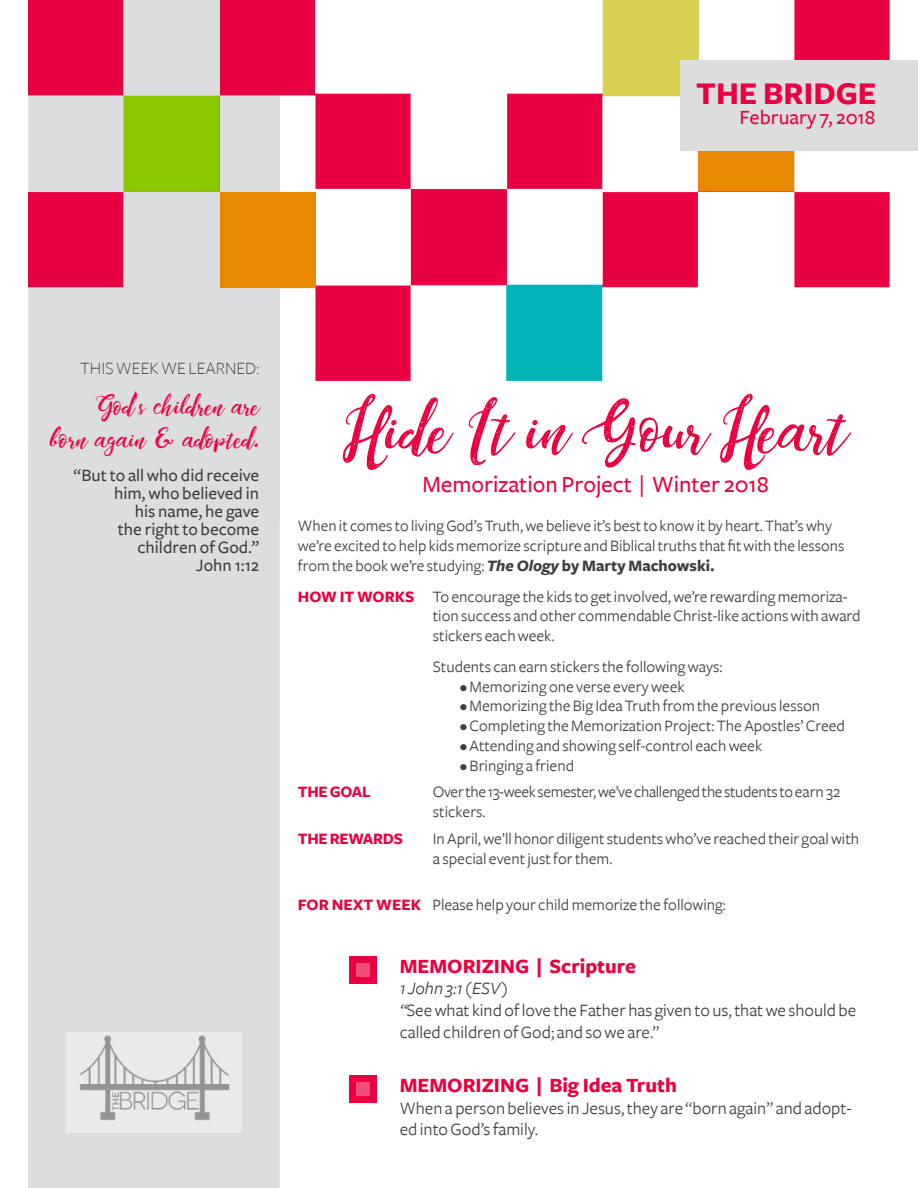
<style>
.page{position:relative;width:918px;height:1188px;background:#fff}
.page>*{position:absolute;margin:0;border:0;box-sizing:border-box;transform-origin:0 0}
.t1{font:72px "Dandeleon Vintage Demo";color:#e90040}
.t2{font:700 32.85px "Freight Sans";color:#e90040}
.t3{font:28.5px "Dandeleon Vintage Demo";color:#e90040}
.t4{font:500 24px "Freight Sans";color:#e90040}
.t5{font:700 21px "Freight Sans";color:#e90040}
.t6{font:500 21px "Freight Sans";color:#e90040}
.t7{font:18px/21.6px "Freight Sans";color:#3e3e3f}
.t8{font:500 18px/18px "Freight Sans";color:#3e3e3f;text-align:right}
.t9{font:18px "Freight Sans Light SC";color:#3e3e3f}
.t10{font:16.5px/19.8px "Freight Sans";color:#3e3e3f}
.t11{font:16.5px/19.8px "Freight Sans";letter-spacing:-.02em;color:#3e3e3f}
.t12{font:700 16.5px "Freight Sans";letter-spacing:-.02em;color:#e90040}
.s1{font-weight:700;font-style:italic}
.s2{font-weight:700}
.s3{font-family:"Freight Sans Bold SC";color:#e90040}
.s4{font-weight:700;color:#e90040}
.s5{font-style:italic}
</style>
<div class="page">
<div style="left:28px;top:473px;width:252px;height:715px;background:#dcdddf"></div>
<img style="left:28px;top:0;width:862px;height:473px">
<div style="left:681px;top:60px;width:237px;height:91px;background:#dcdddf"></div>
<img style="left:67px;top:1032px;width:175px;height:101px">
<div style="left:349px;top:956px;width:28px;height:27px;background:#e90040"></div>
<div style="left:356px;top:963px;width:14px;height:13px;background:#f04d79"></div>
<div style="left:349px;top:1075px;width:28px;height:28px;background:#e90040"></div>
<div style="left:356px;top:1082px;width:14px;height:14px;background:#f04d79"></div>
<p class="t2" style="left:696px;top:75px;width:182px">THE BRIDGE</p>
<p class="t6" style="left:739px;top:106px;width:138px">February 7, 2018</p>
<p class="t9" style="left:80px;top:359px;width:180px">THIS WEEK WE LEARNED:</p>
<p class="t3" style="left:94px;top:389px;width:167px">God's children are</p>
<p class="t3" style="left:50px;top:422px;width:210px">born again &amp; adopted.</p>
<p class="t8" style="left:74px;top:467px;width:187px">“But to all who did receive him, who believed in</p>
<p class="t8" style="left:135px;top:503px;width:126px">his name, he gave</p>
<p class="t8" style="left:118px;top:521px;width:143px">the right to become</p>
<p class="t8" style="left:137px;top:539px;width:123px">children of God.”</p>
<p class="t8" style="left:196px;top:557px;width:64px">John 1:12</p>
<p class="t1" style="left:343px;top:387px;width:505px">Hide It in Your Heart</p>
<p class="t4" style="left:422px;top:471px;width:348px">Memorization Project | Winter 2018</p>
<p class="t10" style="left:298px;top:517px;width:548px">When it comes to living God’s Truth, we believe it’s best to know it by heart. That’s why we’re excited to help kids memorize scripture and Biblical truths that fit with the lessons from the book we’re studying: <span class="s1">The Ology</span> <span class="s2">by Marty Machowski.</span></p>
<p class="t10" style="left:433px;top:587px;width:429px;text-indent:-135px"><span class="s3">HOW IT WORKS</span> To encourage the kids to get involved, we’re rewarding memoriza&shy;tion success and other commendable Christ-like actions with award stickers each week.</p>
<p class="t10" style="left:433px;top:657px;width:291px">Students can earn stickers the following ways:</p>
<p class="t10" style="left:460px;top:677px;width:226px">• Memorizing one verse every week</p>
<p class="t10" style="left:460px;top:697px;width:362px">• Memorizing the Big Idea Truth from the previous lesson</p>
<p class="t10" style="left:460px;top:716px;width:387px">• Completing the Memorization Project: The Apostles’ Creed</p>
<p class="t10" style="left:460px;top:736px;width:304px">• Attending and showing self-control each week</p>
<p class="t10" style="left:460px;top:756px;width:116px">• Bringing a friend</p>
<p class="t12" style="left:298px;top:783px;width:74px">THE GOAL</p>
<p class="t11" style="left:433px;top:782px;width:409px">Over the 13-week semester, we’ve challenged the students to earn 32 stickers.</p>
<p class="t12" style="left:298px;top:830px;width:107px">THE REWARDS</p>
<p class="t10" style="left:433px;top:829px;width:428px">In April, we’ll honor diligent students who’ve reached their goal with a special event just for them.</p>
<p class="t10" style="left:298px;top:895px;width:430px"><span class="s4">FOR NEXT WEEK</span> Please help your child memorize the following:</p>
<p class="t5" style="left:400px;top:955px;width:238px">MEMORIZING | Scripture</p>
<p class="t7" style="left:400px;top:978px;width:458px"><span class="s5">1 John 3:1 (ESV)<br>“</span>See what kind of love the Father has given to us, that we should be called children of God; and so we are.”</p>
<p class="t5" style="left:400px;top:1074px;width:279px">MEMORIZING | Big Idea Truth</p>
<p class="t7" style="left:400px;top:1097px;width:453px">When a person believes in Jesus, they are “born again” and adopt&shy;ed into God’s family.</p>
</div>
